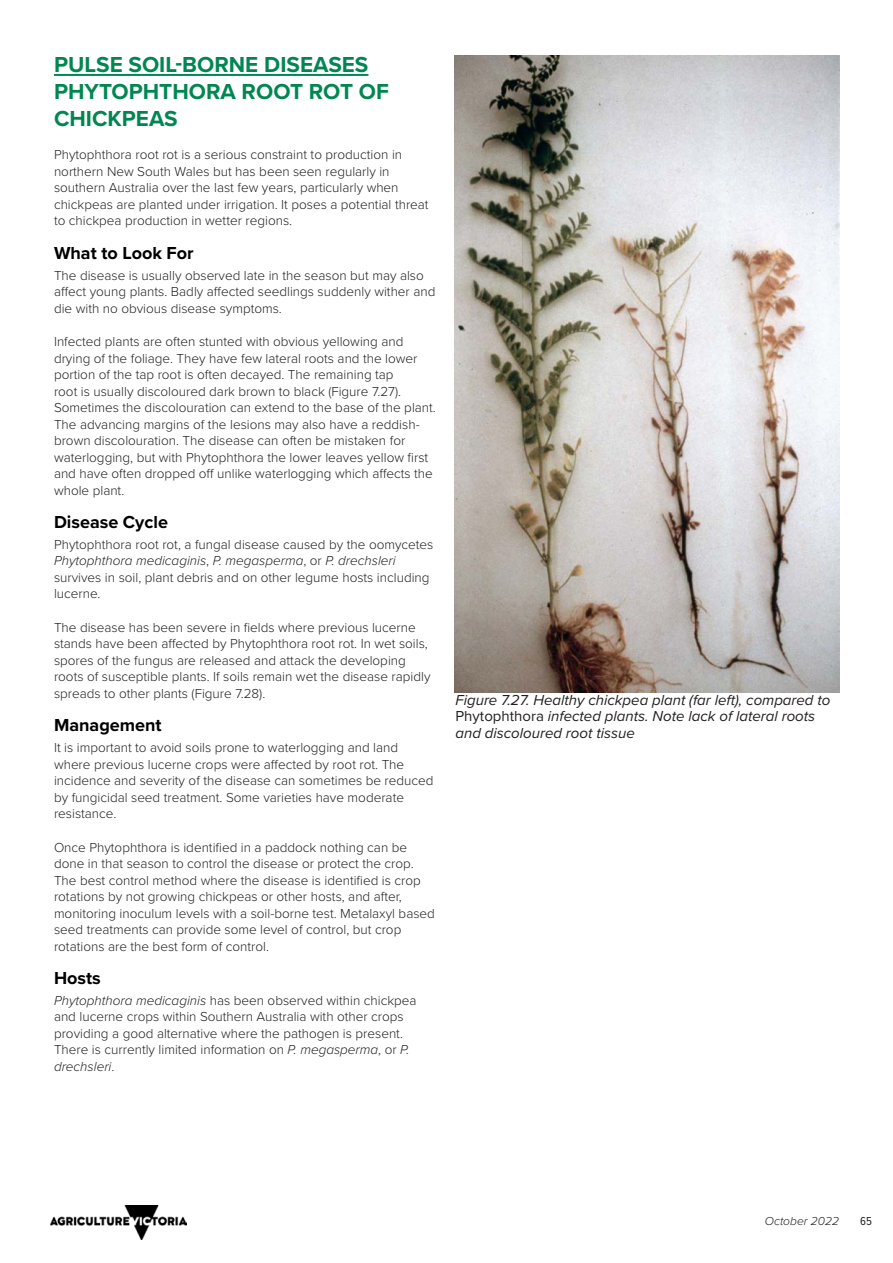
<style>
.page{position:relative;width:893px;height:1263px;background:#fff}
.page>*{position:absolute;margin:0;border:0;box-sizing:border-box;transform-origin:0 0}
.Subtitle{font:700 22.5px/27px "Proxima Nova";color:#008751}
.Subtitle_level_up{font:700 22.5px "Proxima Nova";color:#008751}
.Subtitle_2{font:700 18px "Proxima Nova";color:#000}
.Table_figure{font:italic 15px/16.5px "Proxima Nova";color:#231f20}
.Para{font:300 13.5px/16.5px "Proxima Nova";color:#231f20}
.t1{font:italic 300 12px "Proxima Nova";color:#231f20}
.t2{font:12px "Proxima Nova Cond";color:#231f20}
.s1{font-style:italic}
.s2{font-style:normal}
</style>
<div class="page">
<img style="left:50px;top:1205px;width:136px;height:34px">
<hr style="left:54px;top:74px;width:314px;height:2px;background:#008751">
<img style="left:455px;top:56px;width:384px;height:637px">
<p class="Subtitle_level_up" style="left:54px;top:47px;width:316px">PULSE SOIL-BORNE DISEASES</p>
<p class="Subtitle" style="left:54px;top:77px;width:336px">PHYTOPHTHORA ROOT ROT OF<br>CHICKPEAS</p>
<p class="Para" style="left:54px;top:146px;width:376px">Phytophthora root rot is a serious constraint to production in northern New South Wales but has been seen regularly in southern Australia over the last few years, particularly when chickpeas are planted under irrigation. It poses a potential threat to chickpea production in wetter regions.</p>
<p class="Subtitle_2" style="left:54px;top:239px;width:141px">What to Look For</p>
<p class="Para" style="left:54px;top:266px;width:383px">The disease is usually observed late in the season but may also affect young plants. Badly affected seedlings suddenly wither and die with no obvious disease symptoms.</p>
<p class="Para" style="left:54px;top:333px;width:383px">Infected plants are often stunted with obvious yellowing and drying of the foliage. They have few lateral roots and the lower portion of the tap root is often decayed. The remaining tap<br>root is usually discoloured dark brown to black (Figure 7.27).<br>Sometimes the discolouration can extend to the base of the plant.<br>The advancing margins of the lesions may also have a reddish&shy;brown discolouration. The disease can often be mistaken for waterlogging, but with Phytophthora the lower leaves yellow first and have often dropped off unlike waterlogging which affects the whole plant.</p>
<p class="Subtitle_2" style="left:54px;top:509px;width:116px">Disease Cycle</p>
<p class="Para" style="left:54px;top:535px;width:381px">Phytophthora root rot, a fungal disease caused by the oomycetes <span class="s1">Phytophthora medicaginis</span>, <span class="s1">P. megasperma</span>, or <span class="s1">P. drechsleri </span>survives in soil, plant debris and on other legume hosts including lucerne.</p>
<p class="Para" style="left:54px;top:618px;width:378px">The disease has been severe in fields where previous lucerne stands have been affected by Phytophthora root rot. In wet soils, spores of the fungus are released and attack the developing roots of susceptible plants. If soils remain wet the disease rapidly spreads to other plants (Figure 7.28).</p>
<p class="Subtitle_2" style="left:54px;top:712px;width:109px">Management</p>
<p class="Para" style="left:54px;top:739px;width:381px">It is important to avoid soils prone to waterlogging and land where previous lucerne crops were affected by root rot. The incidence and severity of the disease can sometimes be reduced by fungicidal seed treatment. Some varieties have moderate resistance.</p>
<p class="Para" style="left:54px;top:838px;width:382px">Once Phytophthora is identified in a paddock nothing can be done in that season to control the disease or protect the crop.<br>The best control method where the disease is identified is crop rotations by not growing chickpeas or other hosts, and after, monitoring inoculum levels with a soil-borne test. Metalaxyl based seed treatments can provide some level of control, but crop rotations are the best form of control.</p>
<p class="Subtitle_2" style="left:54px;top:965px;width:48px">Hosts</p>
<p class="Para" style="left:54px;top:991px;width:364px"><span class="s1">Phytophthora medicaginis</span> has been observed within chickpea and lucerne crops within Southern Australia with other crops providing a good alternative where the pathogen is present.<br>There is currently limited information on <span class="s1">P. megasperma</span>, or <span class="s1">P. drechsleri</span>.</p>
<p class="Table_figure" style="left:455px;top:691px;width:376px">Figure 7.27. Healthy chickpea plant (far left), compared to<br><span class="s2">Phytophthora</span> infected plants. Note lack of lateral roots and discoloured root tissue</p>
<p class="t1" style="left:765px;top:1212px;width:76px">October 2022</p>
<p class="t2" style="left:860px;top:1212px;width:13px">65</p>
</div>
